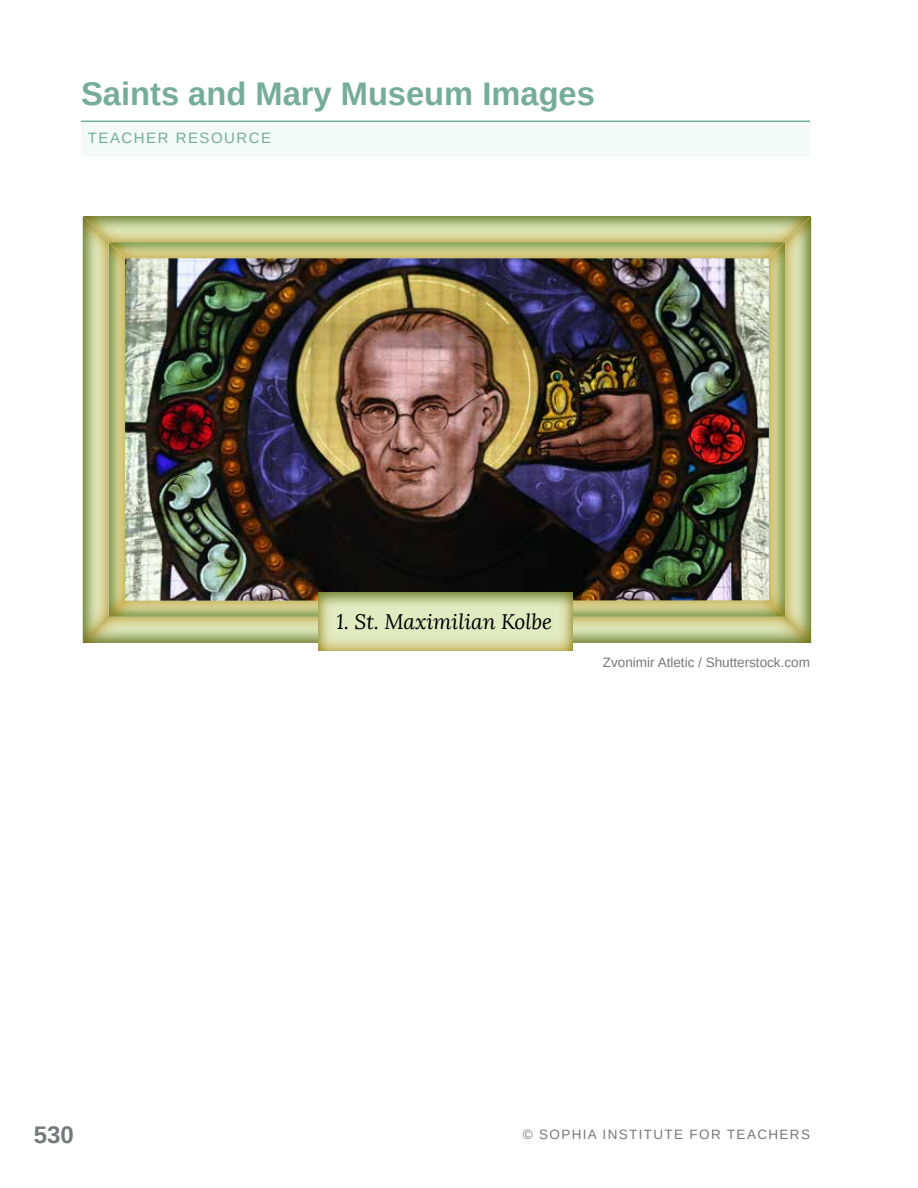
<style>
.page{position:relative;width:918px;height:1188px;background:#fff}
.page>*{position:absolute;margin:0;border:0;box-sizing:border-box;transform-origin:0 0}
.t1{font:700 32.7px "Arimo";color:#75ad9a}
.t2{font:700 24px "Arimo";color:#77787b}
.t3{font:italic 21px "Lora";color:#000}
.t4{font:15px "Arimo";letter-spacing:.1em;color:#75ad9a}
.t5{font:13.5px "Arimo";color:#77787b}
.t6{font:13.5px "Arimo";letter-spacing:.1em;color:#77787b}
</style>
<div class="page">
<div style="left:72px;top:203px;width:38px;height:454px;background:#75ad9a;opacity:.75"></div>
<div style="left:70px;top:616px;width:756px;height:38px;background:#fff"></div>
<div style="left:784px;top:203px;width:38px;height:454px;background:#75ad9a;opacity:.75"></div>
<div style="left:71px;top:205px;width:754px;height:38px;background:#fff"></div>
<img style="left:83px;top:216px;width:728px;height:428px">
<div style="left:96px;top:232px;width:703px;height:27px;background:#98d4c2;opacity:.75"></div>
<div style="left:304px;top:581px;width:281px;height:71px;background:#75ad9a;opacity:.75"></div>
<div style="left:81px;top:121px;width:729px;height:36px;background:#f4faf7"></div>
<hr style="left:81px;top:121px;width:729px;height:1px;background:#75ad9a">
<h1 class="t1" style="left:81px;top:71px;width:515px">Saints and Mary Museum Images</h1>
<p class="t4" style="left:88px;top:128px;width:185px">TEACHER RESOURCE</p>
<h3 class="t3" style="left:337px;top:609px;width:217px">1. St. Maximilian Kolbe</h3>
<p class="t5" style="left:603px;top:654px;width:209px">Zvonimir Atletic / Shutterstock.com</p>
<h2 class="t2" style="left:34px;top:1118px;width:42px">530</h2>
<p class="t6" style="left:523px;top:1126px;width:289px">© SOPHIA INSTITUTE FOR TEACHERS</p>
</div>
